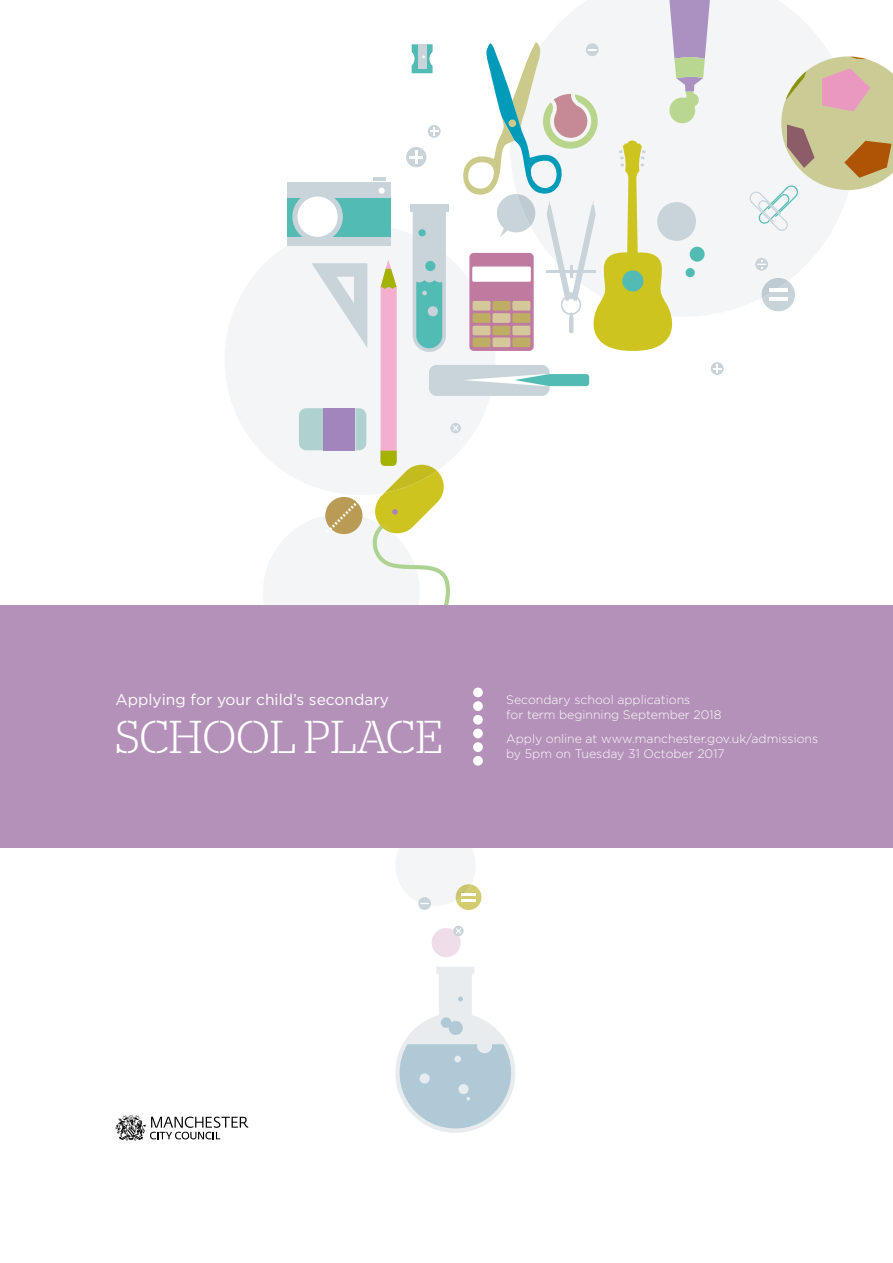
<style>
.page{position:relative;width:893px;height:1263px;background:#fff}
.page>*{position:absolute;margin:0;border:0;box-sizing:border-box;transform-origin:0 0}
.t1{font:300 45.9px "Stag Stencil";color:#fff}
.t2{font:15.6px "Gotham";color:#fff}
.t3{font:300 12.3px/14.7px "Gotham";color:#fff}
</style>
<div class="page">
<div style="left:432px;top:928px;width:29px;height:29px;background:#efdde9;border-radius:50%"></div>
<svg style="left:711px;top:0;width:120px;height:314px;fill:#f3f5f7"></svg>
<div style="left:225px;top:224px;width:270px;height:271px;background:#f3f5f7;border-radius:50%"></div>
<div style="left:410px;top:204px;width:38px;height:8px;background:#c8d3da"></div>
<div style="left:429px;top:365px;width:120px;height:31px;background:#c8d3da;border-radius:8px"></div>
<svg style="left:464px;top:374px;width:126px;height:12px"></svg>
<div style="left:406px;top:147px;width:20px;height:20px;background:#c8d3da;border-radius:50%"></div>
<svg style="left:409px;top:150px;width:14px;height:14px"></svg>
<svg style="left:428px;top:125px;width:13px;height:13px"></svg>
<svg style="left:430px;top:127px;width:8px;height:9px"></svg>
<svg style="left:711px;top:362px;width:13px;height:13px"></svg>
<svg style="left:713px;top:364px;width:8px;height:9px"></svg>
<svg style="left:412px;top:44px;width:21px;height:29px"></svg>
<svg style="left:750px;top:56px;width:143px;height:175px"></svg>
<svg style="left:463px;top:0;width:248px;height:351px"></svg>
<svg style="left:762px;top:278px;width:33px;height:33px"></svg>
<div style="left:450px;top:423px;width:11px;height:10px;background:#c8d3da;border-radius:50%"></div>
<hr style="left:769px;top:289px;width:18px;height:3px;background:#fff">
<hr style="left:769px;top:297px;width:18px;height:3px;background:#fff">
<svg style="left:453px;top:425px;width:5px;height:6px"></svg>
<svg style="left:755px;top:258px;width:13px;height:13px"></svg>
<svg style="left:757px;top:260px;width:9px;height:9px"></svg>
<svg style="left:396px;top:848px;width:85px;height:62px"></svg>
<div style="left:288px;top:182px;width:103px;height:63px;background:#c8d3da"></div>
<svg style="left:373px;top:177px;width:13px;height:3px"></svg>
<svg style="left:263px;top:188px;width:183px;height:417px"></svg>
<svg style="left:395px;top:967px;width:120px;height:166px"></svg>
<div style="left:453px;top:926px;width:11px;height:10px;background:#c8d3da;border-radius:50%"></div>
<svg style="left:456px;top:928px;width:5px;height:6px"></svg>
<div style="left:0;top:605px;width:893px;height:243px;background:#b491b9"></div>
<div style="left:473px;top:756px;width:10px;height:10px;background:#fff;border-radius:50%"></div>
<div style="left:473px;top:742px;width:10px;height:10px;background:#fff;border-radius:50%"></div>
<div style="left:473px;top:729px;width:10px;height:9px;background:#fff;border-radius:50%"></div>
<div style="left:473px;top:715px;width:10px;height:10px;background:#fff;border-radius:50%"></div>
<div style="left:473px;top:701px;width:10px;height:10px;background:#fff;border-radius:50%"></div>
<div style="left:473px;top:687px;width:10px;height:10px;background:#fff;border-radius:50%"></div>
<svg style="left:115px;top:1115px;width:133px;height:26px"></svg>
<p class="t2" style="left:115px;top:691px;width:275px">Applying for your child’s secondary</p>
<h1 class="t1" style="left:115px;top:710px;width:329px">SCHOOL PLACE</h1>
<p class="t3" style="left:506px;top:692px;width:217px">Secondary school applications<br>for term beginning September 2018</p>
<p class="t3" style="left:506px;top:731px;width:314px">Apply online at www.manchester.gov.uk/admissions by 5pm on Tuesday 31 October 2017</p>
</div>
